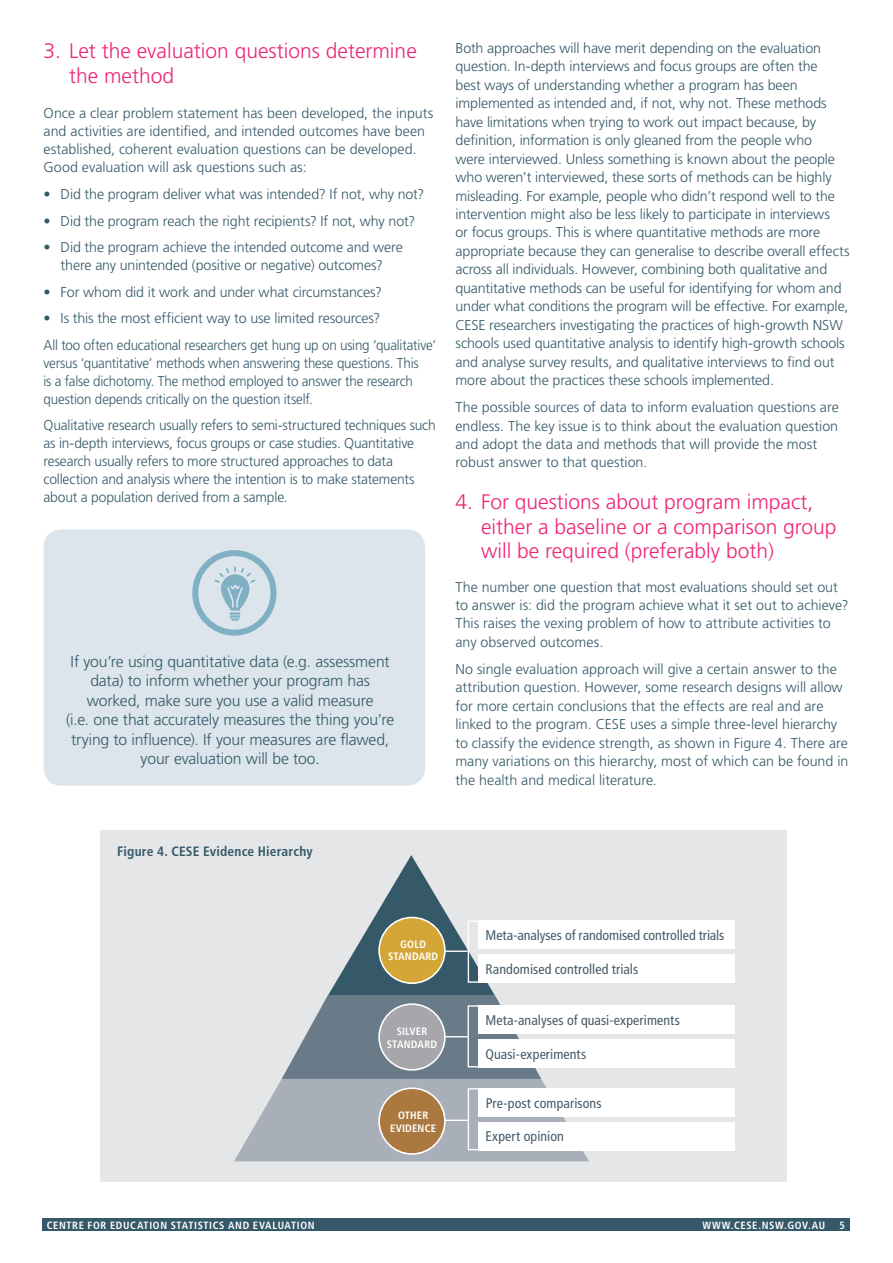
<style>
.page{position:relative;width:893px;height:1263px;background:#fff}
.page>*{position:absolute;margin:0;border:0;box-sizing:border-box;transform-origin:0 0}
._2_7_Heading_1{font:300 21px/24.6px "Frutiger LT Pro";color:#ed2676}
.Body_copy{font:300 15.75px/19.5px "Frutiger LT Pro";letter-spacing:-.01em;color:#355969;text-align:center}
._2_10_Body_copy{font:300 14.25px/18.5px "Frutiger LT Pro";letter-spacing:-.005em;color:#355969}
._2_10_Body_copy-2{font:300 14.25px/18px "Frutiger LT Pro";letter-spacing:-.005em;color:#355969;scale:.94 1}
._2_10_Table_text{font:condensed 13.95px "Frutiger LT Pro";letter-spacing:.005em;color:#445a69}
._2_11_Table_title{font:700 condensed 13.5px "Frutiger LT Pro";letter-spacing:.01em;color:#355969}
._2_10_Table_text-2{font:700 condensed 10.65px "Frutiger LT Pro";letter-spacing:.015em;color:#fff}
.t1{font:700 condensed 10.5px "Frutiger LT Pro";letter-spacing:.06em;color:#fff}
</style>
<div class="page">
<div style="left:43px;top:1218px;width:807px;height:13px;background:#355969"></div>
<div style="left:44px;top:529px;width:381px;height:257px;background:#dbe5eb;border-radius:18px"></div>
<div style="left:192px;top:550px;width:84px;height:86px;border:6px solid #80b0c3;border-radius:50%"></div>
<svg style="left:215px;top:566px;width:40px;height:55px"></svg>
<div style="left:101px;top:831px;width:686px;height:351px;background:#e5e6e8"></div>
<svg style="left:234px;top:1033px;width:355px;height:128px;fill:#a9afb9"></svg>
<div style="left:478px;top:1005px;width:256px;height:28px;background:#fff"></div>
<div style="left:478px;top:1039px;width:256px;height:28px;background:#fff"></div>
<div style="left:478px;top:920px;width:256px;height:29px;background:#fff"></div>
<div style="left:478px;top:954px;width:256px;height:29px;background:#fff"></div>
<div style="left:478px;top:1088px;width:257px;height:28px;background:#fff"></div>
<div style="left:478px;top:1122px;width:256px;height:28px;background:#fff"></div>
<div style="left:468px;top:1088px;width:11px;height:62px;border:1px solid #fff"></div>
<hr style="left:404px;top:1120px;width:64px;height:1px;background:#fff">
<div style="left:379px;top:1088px;width:66px;height:66px;background:#ab7840;border-radius:50%"></div>
<div style="left:378px;top:1087px;width:68px;height:68px;border:2px solid #fff;border-radius:50%"></div>
<svg style="left:282px;top:855px;width:259px;height:224px"></svg>
<p class="_2_7_Heading_1" style="left:69px;top:39px;width:349px;line-height:25.2px;text-indent:-26px">3. Let the evaluation questions determine the method</p>
<p class="_2_10_Body_copy" style="left:44px;top:105px;width:391px;line-height:18px">Once a clear problem statement has been developed, the inputs and activities are identified, and intended outcomes have been established, coherent evaluation questions can be developed.<br>Good evaluation will ask questions such as:</p>
<p class="_2_10_Body_copy" style="left:44px;top:185px;width:382px">• Did the program deliver what was intended? If not, why not?</p>
<p class="_2_10_Body_copy" style="left:44px;top:211px;width:373px">• Did the program reach the right recipients? If not, why not?</p>
<p class="_2_10_Body_copy" style="left:44px;top:238px;width:361px;line-height:18px;text-align:center">• Did the program achieve the intended outcome and were there any unintended (positive or negative) outcomes?</p>
<p class="_2_10_Body_copy" style="left:44px;top:282px;width:340px">• For whom did it work and under what circumstances?</p>
<p class="_2_10_Body_copy" style="left:44px;top:309px;width:338px">• Is this the most efficient way to use limited resources?</p>
<p class="_2_10_Body_copy-2" style="left:44px;top:336px;width:419px">All too often educational researchers get hung up on using ‘qualitative’ versus ‘quantitative’ methods when answering these questions. This<br>is a false dichotomy. The method employed to answer the research question depends critically on the question itself.</p>
<p class="_2_10_Body_copy" style="left:44px;top:416px;width:394px;line-height:18px">Qualitative research usually refers to semi-structured techniques such as in-depth interviews, focus groups or case studies. Quantitative research usually refers to more structured approaches to data collection and analysis where the intention is to make statements about a population derived from a sample.</p>
<p class="Body_copy" style="left:66px;top:652px;width:330px">If you’re using quantitative data (e.g. assessment data) to inform whether your program has worked, make sure you use a valid measure<br>(i.e. one that accurately measures the thing you’re trying to influence). If your measures are flawed, your evaluation will be too.</p>
<p class="_2_10_Body_copy" style="left:455px;top:39px;width:396px">Both approaches will have merit depending on the evaluation question. In-depth interviews and focus groups are often the<br>best ways of understanding whether a program has been implemented as intended and, if not, why not. These methods have limitations when trying to work out impact because, by definition, information is only gleaned from the people who<br>were interviewed. Unless something is known about the people who weren’t interviewed, these sorts of methods can be highly misleading. For example, people who didn’t respond well to the intervention might also be less likely to participate in interviews<br>or focus groups. This is where quantitative methods are more appropriate because they can generalise to describe overall effects across all individuals. However, combining both qualitative and quantitative methods can be useful for identifying for whom and under what conditions the program will be effective. For example, CESE researchers investigating the practices of high-growth NSW schools used quantitative analysis to identify high-growth schools and analyse survey results, and qualitative interviews to find out more about the practices these schools implemented.</p>
<p class="_2_10_Body_copy" style="left:455px;top:398px;width:385px">The possible sources of data to inform evaluation questions are endless. The key issue is to think about the evaluation question and adopt the data and methods that will provide the most robust answer to that question.</p>
<p class="_2_7_Heading_1" style="left:481px;top:489px;width:357px;text-indent:-26px">4. For questions about program impact, either a baseline or a comparison group will be required (preferably both)</p>
<p class="_2_10_Body_copy" style="left:455px;top:577px;width:395px">The number one question that most evaluations should set out to answer is: did the program achieve what it set out to achieve?<br>This raises the vexing problem of how to attribute activities to any observed outcomes.</p>
<p class="_2_10_Body_copy" style="left:455px;top:660px;width:394px">No single evaluation approach will give a certain answer to the attribution question. However, some research designs will allow for more certain conclusions that the effects are real and are linked to the program. CESE uses a simple three-level hierarchy to classify the evidence strength, as shown in Figure 4. There are many variations on this hierarchy, most of which can be found in the health and medical literature.</p>
<p class="_2_11_Table_title" style="left:117px;top:843px;width:197px">Figure 4. CESE Evidence Hierarchy</p>
<p class="_2_10_Table_text-2" style="left:400px;top:938px;width:27px">GOLD</p>
<p class="_2_10_Table_text-2" style="left:388px;top:950px;width:52px">STANDARD</p>
<p class="_2_10_Table_text-2" style="left:397px;top:1025px;width:32px">SILVER</p>
<p class="_2_10_Table_text-2" style="left:387px;top:1038px;width:52px">STANDARD</p>
<p class="_2_10_Table_text-2" style="left:398px;top:1109px;width:32px">OTHER</p>
<p class="_2_10_Table_text-2" style="left:390px;top:1122px;width:47px">EVIDENCE</p>
<p class="_2_10_Table_text" style="left:485px;top:927px;width:240px">Meta-analyses of randomised controlled trials</p>
<p class="_2_10_Table_text" style="left:485px;top:961px;width:154px">Randomised controlled trials</p>
<p class="_2_10_Table_text" style="left:485px;top:1012px;width:196px">Meta-analyses of quasi-experiments</p>
<p class="_2_10_Table_text" style="left:485px;top:1045px;width:102px">Quasi-experiments</p>
<p class="_2_10_Table_text" style="left:486px;top:1094px;width:117px">Pre-post comparisons</p>
<p class="_2_10_Table_text" style="left:485px;top:1128px;width:80px">Expert opinion</p>
<p class="t1" style="left:47px;top:1219px;width:269px">CENTRE FOR EDUCATION STATISTICS AND EVALUATION</p>
<p class="t1" style="left:702px;top:1219px;width:124px">WWW.CESE.NSW.GOV.AU</p>
<p class="t1" style="left:840px;top:1219px;width:7px">5</p>
</div>
